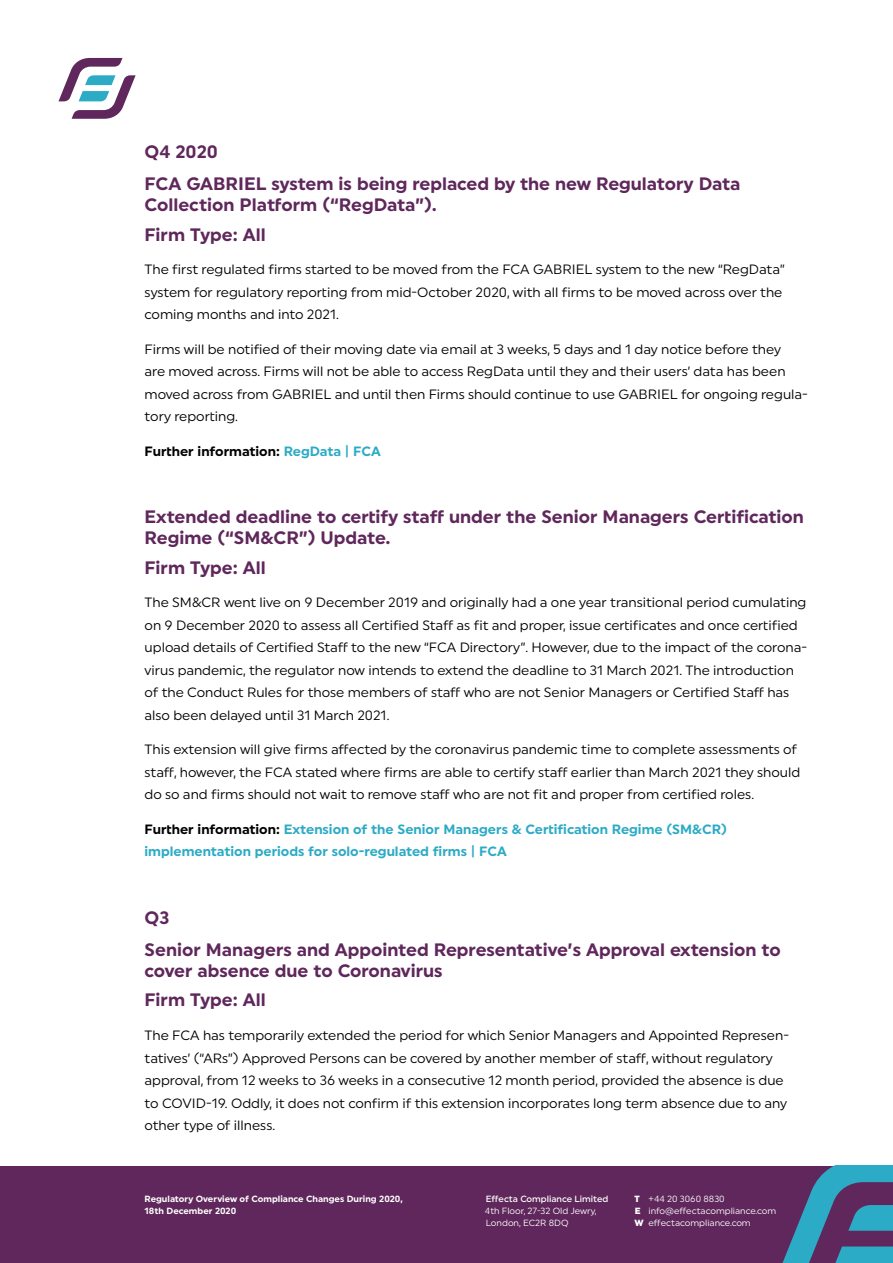
<style>
.page{position:relative;width:893px;height:1263px;background:#fff}
.page>*{position:absolute;margin:0;border:0;box-sizing:border-box;transform-origin:0 0}
.t1{font:700 18px/32.2px "Uniform";color:#5f275b}
.t2{font:13.5px/22.5px "Uniform";color:#000}
.t3{font:700 13.5px/22.5px "Uniform";color:#2cabc6}
.t4{font:700 13.5px "Uniform";color:#000}
.t5{font:9px/12px "Uniform";color:#fff}
.t6{font:700 9px/12px "Uniform";color:#fff}
.t7{font:500 9px "Uniform";color:#fff}
.s1{color:#2cabc6}
.s2{color:#000}
.s3{font-weight:900}
</style>
<div class="page">
<div style="left:0;top:1166px;width:893px;height:97px;background:#5f275b"></div>
<svg style="left:782px;top:1166px;width:111px;height:97px"></svg>
<svg style="left:58px;top:58px;width:78px;height:61px"></svg>
<h1 class="t1" style="left:145px;top:135px;width:597px">Q4 2020<br>FCA GABRIEL system is being replaced by the new Regulatory Data</h1>
<h1 class="t1" style="left:145px;top:190px;width:294px;line-height:29.2px">Collection Platform (“RegData”).<br>Firm Type: All</h1>
<p class="t2" style="left:145px;top:258px;width:642px">The first regulated firms started to be moved from the FCA GABRIEL system to the new “RegData” system for regulatory reporting from mid-October 2020, with all firms to be moved across over the coming months and into 2021.</p>
<p class="t2" style="left:145px;top:338px;width:665px">Firms will be notified of their moving date via email at 3 weeks, 5 days and 1 day notice before they<br>are moved across. Firms will not be able to access RegData until they and their users’ data has been moved across from GABRIEL and until then Firms should continue to use GABRIEL for ongoing regula&shy;tory reporting.</p>
<p class="t4" style="left:145px;top:443px;width:238px">Further information: <span class="s1">RegData | FCA</span></p>
<h1 class="t1" style="left:145px;top:506px;width:661px;line-height:21px">Extended deadline to certify staff under the Senior Managers Certification<br>Regime (“SM&amp;CR”) Update.</h1>
<h1 class="t1" style="left:145px;top:551px;width:123px">Firm Type: All</h1>
<p class="t2" style="left:145px;top:591px;width:664px">The SM&amp;CR went live on 9 December 2019 and originally had a one year transitional period cumulating on 9 December 2020 to assess all Certified Staff as fit and proper, issue certificates and once certified upload details of Certified Staff to the new “FCA Directory”. However, due to the impact of the corona&shy;virus pandemic, the regulator now intends to extend the deadline to 31 March 2021. The introduction of the Conduct Rules for those members of staff who are not Senior Managers or Certified Staff has also been delayed until 31 March 2021.</p>
<p class="t2" style="left:145px;top:738px;width:657px">This extension will give firms affected by the coronavirus pandemic time to complete assessments of staff, however, the FCA stated where firms are able to certify staff earlier than March 2021 they should do so and firms should not wait to remove staff who are not fit and proper from certified roles.</p>
<p class="t3" style="left:145px;top:818px;width:584px"><span class="s2">Further information:</span> Extension of the Senior Managers &amp; Certification Regime (SM&amp;CR) implementation periods for solo-regulated firms | FCA</p>
<h1 class="t1" style="left:145px;top:901px;width:638px">Q3<br>Senior Managers and Appointed Representative’s Approval extension to</h1>
<h1 class="t1" style="left:145px;top:956px;width:300px;line-height:29.2px">cover absence due to Coronavirus<br>Firm Type: All</h1>
<p class="t2" style="left:145px;top:1024px;width:646px">The FCA has temporarily extended the period for which Senior Managers and Appointed Represen&shy;tatives’ (“ARs”) Approved Persons can be covered by another member of staff, without regulatory approval, from 12 weeks to 36 weeks in a consecutive 12 month period, provided the absence is due to COVID-19. Oddly, it does not confirm if this extension incorporates long term absence due to any other type of illness.</p>
<p class="t6" style="left:145px;top:1192px;width:260px">Regulatory Overview of Compliance Changes During 2020,<br>18th December 2020</p>
<p class="t7" style="left:486px;top:1193px;width:124px">Effecta Compliance Limited</p>
<p class="t5" style="left:485px;top:1204px;width:113px">4th Floor, 27-32 Old Jewry,<br>London, EC2R 8DQ</p>
<p class="t5" style="left:634px;top:1192px;width:143px"><span class="s3">T</span> +44 20 3060 8830<br><span class="s3">E</span> info@effectacompliance.com<br><span class="s3">W</span> effectacompliance.com</p>
</div>
